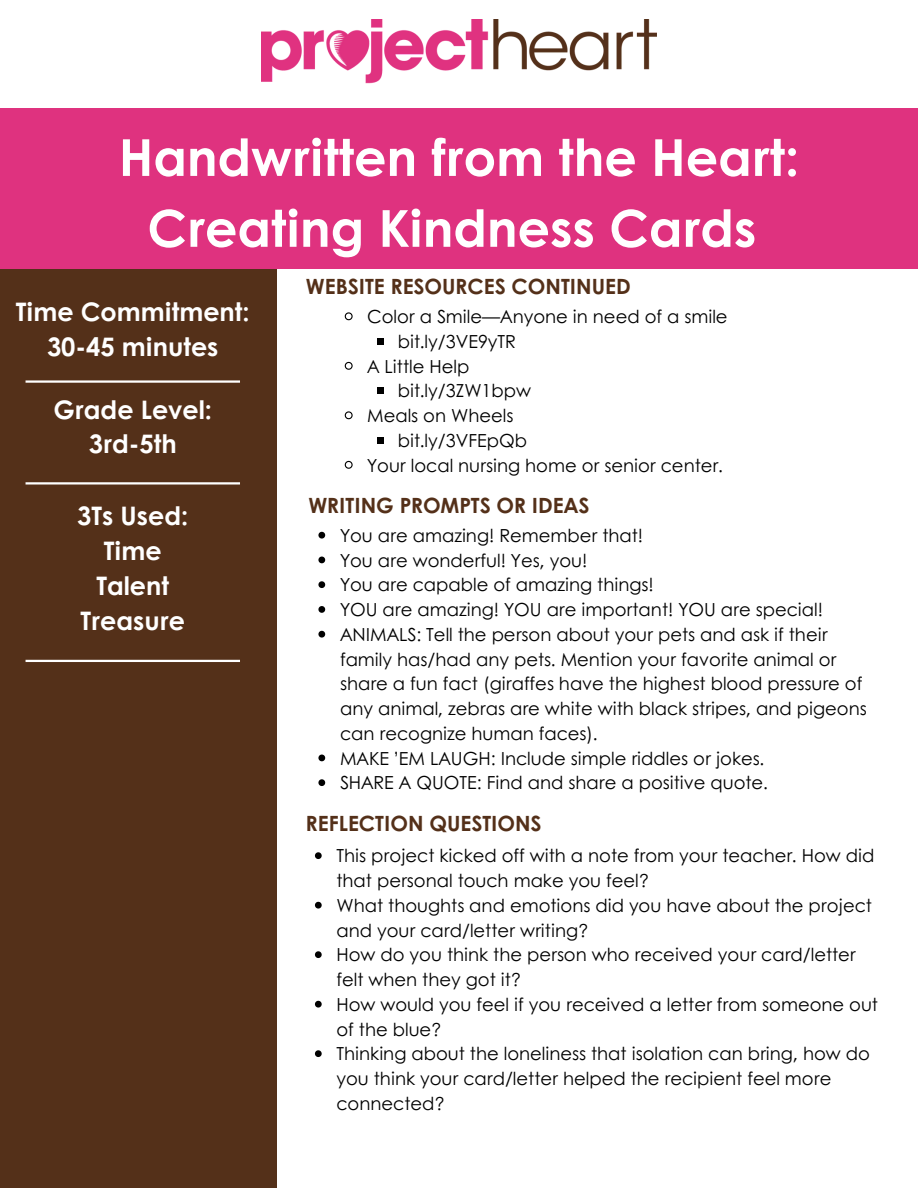
<style>
.page{position:relative;width:918px;height:1188px;background:#fff}
.page>*{position:absolute;margin:0;border:0;box-sizing:border-box;transform-origin:0 0}
.t1{font:700 51px/70.8px "Century Gothic";color:#fff;text-align:center}
.t2{font:700 25.5px/34.8px "Century Gothic";color:#fff;text-align:center}
.t3{font:700 21px "Century Gothic";color:#543019}
.t4{font:18px/24.8px "Century Gothic";color:#000}
</style>
<div class="page">
<img style="left:261px;top:20px;width:395px;height:64px">
<div style="left:0;top:269px;width:276px;height:919px;background:#543019"></div>
<div style="left:0;top:108px;width:918px;height:161px;background:#df327f"></div>
<hr style="left:26px;top:380px;width:214px;height:3px;background:#fff">
<hr style="left:26px;top:482px;width:214px;height:3px;background:#fff">
<hr style="left:26px;top:660px;width:214px;height:2px;background:#fff">
<svg style="left:315px;top:852px;width:7px;height:7px"></svg>
<svg style="left:315px;top:902px;width:7px;height:7px"></svg>
<svg style="left:315px;top:951px;width:7px;height:7px"></svg>
<svg style="left:315px;top:1001px;width:7px;height:7px"></svg>
<svg style="left:315px;top:1050px;width:7px;height:7px"></svg>
<svg style="left:318px;top:532px;width:7px;height:7px"></svg>
<svg style="left:318px;top:557px;width:7px;height:6px"></svg>
<svg style="left:318px;top:581px;width:7px;height:7px"></svg>
<svg style="left:318px;top:606px;width:7px;height:7px"></svg>
<svg style="left:318px;top:631px;width:7px;height:7px"></svg>
<svg style="left:318px;top:755px;width:7px;height:6px"></svg>
<svg style="left:318px;top:779px;width:7px;height:7px"></svg>
<svg style="left:344px;top:312px;width:9px;height:9px"></svg>
<div style="left:377px;top:338px;width:7px;height:6px;background:#000"></div>
<svg style="left:344px;top:361px;width:9px;height:9px"></svg>
<div style="left:377px;top:387px;width:7px;height:7px;background:#000"></div>
<svg style="left:344px;top:411px;width:9px;height:9px"></svg>
<div style="left:377px;top:437px;width:7px;height:6px;background:#000"></div>
<svg style="left:344px;top:460px;width:9px;height:9px"></svg>
<h1 class="t1" style="left:119px;top:120px;width:682px">Handwritten from the Heart:<br>Creating Kindness Cards</h1>
<h2 class="t2" style="left:16px;top:293px;width:235px">Time Commitment:<br>30-45 minutes</h2>
<h2 class="t2" style="left:54px;top:391px;width:160px">Grade Level:<br>3rd-5th</h2>
<h2 class="t2" style="left:77px;top:497px;width:113px">3Ts Used:<br>Time<br>Talent<br>Treasure</h2>
<p class="t3" style="left:306px;top:270px;width:326px">WEBSITE RESOURCES CONTINUED</p>
<p class="t4" style="left:367px;top:303px;width:362px">Color a Smile—Anyone in need of a smile</p>
<p class="t4" style="left:398px;top:328px;width:120px">bit.ly/3VE9yTR</p>
<p class="t4" style="left:367px;top:353px;width:104px">A Little Help</p>
<p class="t4" style="left:398px;top:378px;width:135px">bit.ly/3ZW1bpw</p>
<p class="t4" style="left:367px;top:402px;width:148px">Meals on Wheels</p>
<p class="t4" style="left:398px;top:427px;width:131px">bit.ly/3VFEpQb</p>
<p class="t4" style="left:367px;top:452px;width:357px">Your local nursing home or senior center.</p>
<p class="t3" style="left:308px;top:489px;width:282px">WRITING PROMPTS OR IDEAS</p>
<p class="t4" style="left:340px;top:522px;width:528px">You are amazing! Remember that!<br>You are wonderful! Yes, you!<br>You are capable of amazing things!<br>YOU are amazing! YOU are important! YOU are special!<br>ANIMALS: Tell the person about your pets and ask if their family has/had any pets. Mention your favorite animal or share a fun fact (giraffes have the highest blood pressure of any animal, zebras are white with black stripes, and pigeons can recognize human faces).<br>MAKE ’EM LAUGH: Include simple riddles or jokes.<br>SHARE A QUOTE: Find and share a positive quote.</p>
<p class="t3" style="left:306px;top:807px;width:237px">REFLECTION QUESTIONS</p>
<p class="t4" style="left:337px;top:843px;width:543px">This project kicked off with a note from your teacher. How did that personal touch make you feel?<br>What thoughts and emotions did you have about the project and your card/letter writing?<br>How do you think the person who received your card/letter felt when they got it?<br>How would you feel if you received a letter from someone out of the blue?<br>Thinking about the loneliness that isolation can bring, how do you think your card/letter helped the recipient feel more connected?</p>
</div>
